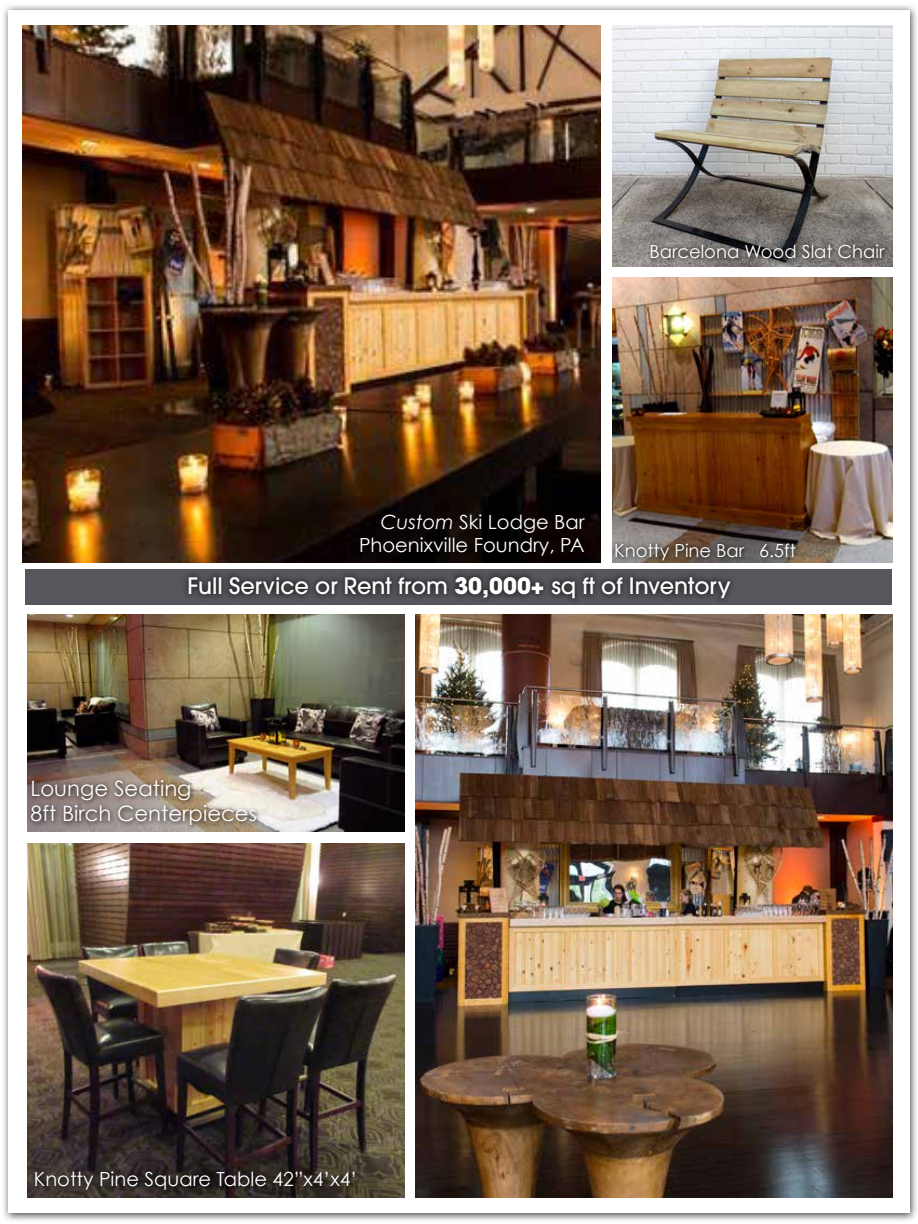
<style>
.page{position:relative;width:918px;height:1224px;background:#fff}
.page>*{position:absolute;margin:0;border:0;box-sizing:border-box;transform-origin:0 0}
.t1{font:500 22.5px "Avant Garde";color:#fff}
.t2{font:21.15px/25.5px "Century Gothic";color:#fff}
.t3{font:19.5px/23.4px "Century Gothic";color:#fff;text-align:right}
.t4{font:18px "Century Gothic";color:#fff}
.s1{font-style:italic}
.s2{font-weight:700}
</style>
<div class="page">
<div style="left:1px;top:4px;width:917px;height:1218px;background:#000;opacity:.75"></div>
<div style="left:8px;top:11px;width:902px;height:1202px;background:#fff"></div>
<img style="left:612px;top:26px;width:280px;height:240px">
<div style="left:647px;top:240px;width:244px;height:24px;background:#000;opacity:.95"></div>
<img style="left:915px;top:637px;width:3px;height:257px">
<div style="left:26px;top:569px;width:866px;height:35px;background:#56575c"></div>
<div style="left:182px;top:570px;width:555px;height:35px;background:#000;opacity:.54"></div>
<img style="left:612px;top:277px;width:280px;height:285px">
<div style="left:612px;top:539px;width:189px;height:27px;background:#000;opacity:.95"></div>
<img style="left:27px;top:843px;width:378px;height:355px">
<svg style="left:32px;top:1168px;width:329px;height:28px;background:#2f2824"></svg>
<img style="left:27px;top:615px;width:378px;height:217px">
<div style="left:28px;top:776px;width:234px;height:55px;background:#000;opacity:.95"></div>
<img style="left:416px;top:615px;width:476px;height:583px">
<img style="left:23px;top:26px;width:578px;height:536px">
<div style="left:351px;top:506px;width:240px;height:56px;background:#090303"></div>
<p class="t4" style="left:649px;top:241px;width:237px">Barcelona Wood Slat Chair</p>
<p class="t3" style="left:359px;top:510px;width:227px"><span class="s1">Custom</span> Ski Lodge Bar<br>Phoenixville Foundry, PA</p>
<p class="t4" style="left:614px;top:539px;width:183px">Knotty Pine Bar 6.5ft</p>
<p class="t1" style="left:187px;top:572px;width:545px">Full Service or Rent from <span class="s2">30,000+</span> sq ft of Inventory</p>
<p class="t2" style="left:31px;top:775px;width:228px">Lounge Seating<br>8ft Birch Centerpieces</p>
<p class="t3" style="left:34px;top:1167px;width:325px">Knotty Pine Square Table 42”x4’x4’</p>
</div>
